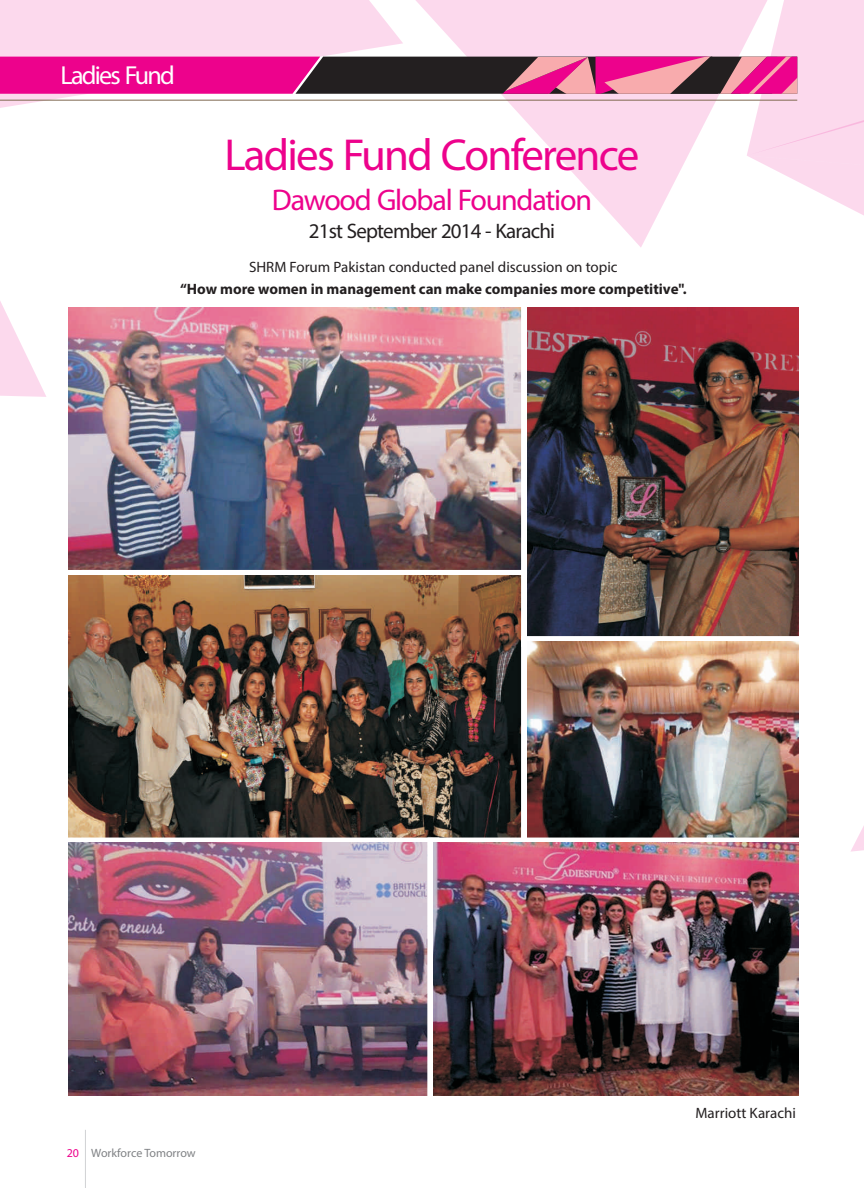
<style>
.page{position:relative;width:864px;height:1188px;background:#fff}
.page>*{position:absolute;margin:0;border:0;box-sizing:border-box;transform-origin:0 0}
.t1{font:45px "Myriad Pro";letter-spacing:-.04em;color:#ed028c}
.t2{font:30px "Myriad Pro";letter-spacing:-.04em;color:#ed028c}
.t3{font:26.1px "Myriad Pro";letter-spacing:-.065em;color:#fff}
.t4{font:21px "Myriad Pro";letter-spacing:-.04em;color:#231f20}
.t5{font:15px "Myriad Pro";color:#231f20}
.t6{font:700 15px "Myriad Pro";color:#231f20}
.t7{font:12px "Myriad Pro";color:#808285}
.s1{color:#ed028c}
</style>
<div class="page">
<svg style="left:851px;top:826px;width:13px;height:26px"></svg>
<svg style="left:0;top:0;width:864px;height:397px"></svg>
<img style="left:68px;top:308px;width:453px;height:262px">
<img style="left:68px;top:575px;width:453px;height:262px">
<img style="left:527px;top:308px;width:272px;height:328px">
<div style="left:521px;top:636px;width:283px;height:213px;border:11px solid #fff"></div>
<img style="left:527px;top:642px;width:272px;height:195px">
<div style="left:62px;top:837px;width:377px;height:264px;border:11px solid #fff"></div>
<img style="left:68px;top:843px;width:360px;height:252px">
<div style="left:428px;top:837px;width:376px;height:264px;border:11px solid #fff"></div>
<img style="left:433px;top:843px;width:366px;height:252px">
<hr style="left:85px;top:1130px;width:1px;height:58px;background:#d1d2d4">
<h3 class="t3" style="left:61px;top:65px;width:116px">Ladies Fund</h3>
<h1 class="t1" style="left:224px;top:137px;width:417px">Ladies Fund Conference</h1>
<h2 class="t2" style="left:272px;top:188px;width:322px">Dawood Global Foundation</h2>
<h3 class="t4" style="left:309px;top:222px;width:248px">21st September 2014 - Karachi</h3>
<p class="t5" style="left:249px;top:261px;width:370px">SHRM Forum Pakistan conducted panel discussion on topic</p>
<p class="t6" style="left:180px;top:283px;width:508px">“How more women in management can make companies more competitive".</p>
<p class="t7" style="left:67px;top:1148px;width:131px"><span class="s1">20</span> Workforce Tomorrow</p>
<p class="t5" style="left:695px;top:1107px;width:102px">Marriott Karachi</p>
</div>
